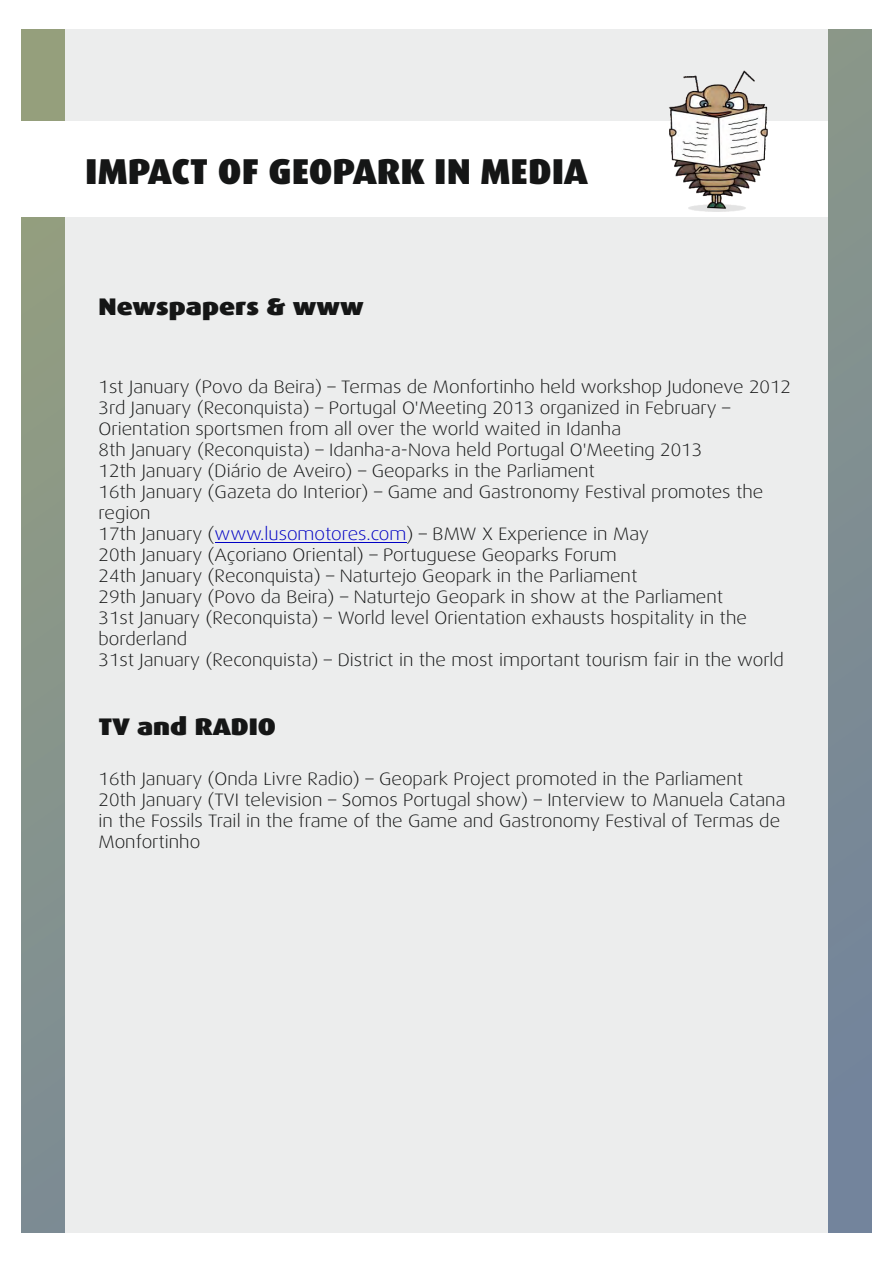
<style>
.page{position:relative;width:893px;height:1263px;background:#fff}
.page>*{position:absolute;margin:0;border:0;box-sizing:border-box;transform-origin:0 0}
.t1{font:900 36px "Dax";color:#151616}
.t2{font:900 24px "Dax Wide";color:#151616}
.t3{font:300 18px/21px "Dax Wide";color:#151616}
.s1{color:#0000c4}
</style>
<div class="page">
<div style="left:22px;top:29px;width:849px;height:1204px;background:linear-gradient(to bottom,#8f9b84,#778799)"></div>
<div style="left:65px;top:29px;width:763px;height:1204px;background:#eceded"></div>
<div style="left:22px;top:121px;width:806px;height:95px;background:#fff"></div>
<hr style="left:215px;top:542px;width:191px;height:1px;background:#0000c4">
<img style="left:668px;top:70px;width:107px;height:147px">
<h1 class="t1" style="left:85px;top:151px;width:504px">IMPACT OF GEOPARK IN MEDIA</h1>
<h2 class="t2" style="left:99px;top:292px;width:267px">Newspapers &amp; www</h2>
<p class="t3" style="left:99px;top:376px;width:694px">1st January (Povo da Beira) – Termas de Monfortinho held workshop Judoneve 2012<br>3rd January (Reconquista) – Portugal O'Meeting 2013 organized in February – Orientation sportsmen from all over the world waited in Idanha<br>8th January (Reconquista) – Idanha-a-Nova held Portugal O'Meeting 2013<br>12th January (Diário de Aveiro) – Geoparks in the Parliament<br>16th January (Gazeta do Interior) – Game and Gastronomy Festival promotes the region<br>17th January (<span class="s1">www.lusomotores.com</span>) – BMW X Experience in May<br>20th January (Açoriano Oriental) – Portuguese Geoparks Forum<br>24th January (Reconquista) – Naturtejo Geopark in the Parliament<br>29th January (Povo da Beira) – Naturtejo Geopark in show at the Parliament<br>31st January (Reconquista) – World level Orientation exhausts hospitality in the borderland<br>31st January (Reconquista) – District in the most important tourism fair in the world</p>
<h2 class="t2" style="left:99px;top:713px;width:179px">TV and RADIO</h2>
<p class="t3" style="left:99px;top:769px;width:688px">16th January (Onda Livre Radio) – Geopark Project promoted in the Parliament 20th January (TVI television – Somos Portugal show) – Interview to Manuela Catana in the Fossils Trail in the frame of the Game and Gastronomy Festival of Termas de Monfortinho</p>
</div>
